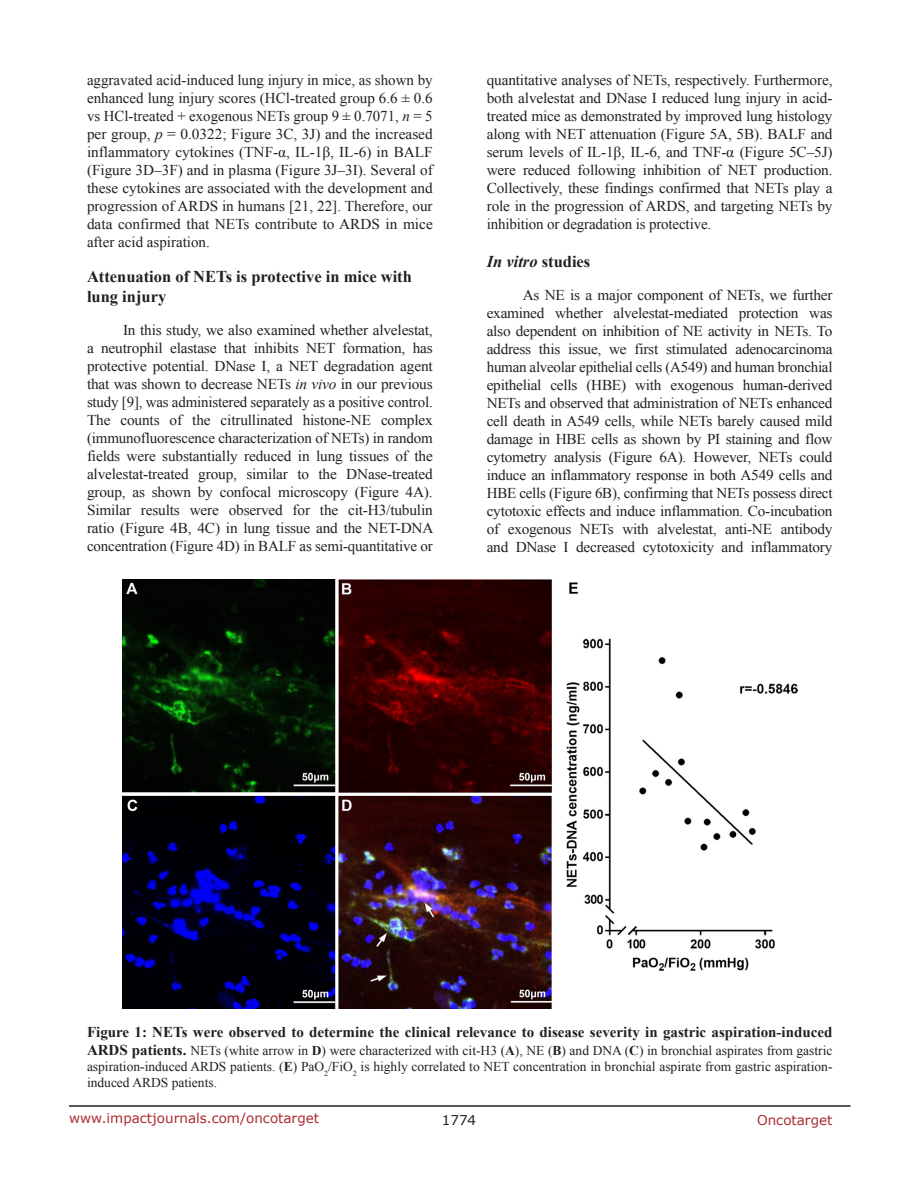
<style>
.page{position:relative;width:918px;height:1188px;background:#fff}
.page>*{position:absolute;margin:0;border:0;box-sizing:border-box;transform-origin:0 0}
.SubHeading_middle{font:700 16.5px/19.8px "Times New Roman";color:#231f20}
.SubHeading_middle-2{font:italic 700 16.5px "Times New Roman";color:#231f20}
.BodyText{font:15px/18px "Times New Roman";letter-spacing:-.01em;color:#231f20;text-align:justify}
.FigureText{font:700 15px "Times New Roman";color:#231f20}
.FigureText-2{font:13.5px/16.2px "Times New Roman";color:#231f20;text-align:justify}
.t1{font:13.5px "Verdana";color:#ac2b31}
.t2{font:13.5px "Verdana";color:#231f20}
.s1{font-style:italic}
.s2{font-style:normal}
.s3{font-weight:700;font-size:15px}
.s4{font-weight:700}
</style>
<div class="page">
<hr style="left:69px;top:1105px;width:781px;height:2px;background:#231f20">
<img style="left:122px;top:579px;width:675px;height:429px">
<p class="BodyText" style="left:87px;top:71px;width:347px">aggravated acid-induced lung injury in mice, as shown by enhanced lung injury scores (HCl-treated group 6.6 ± 0.6 vs HCl-treated + exogenous NETs group 9 ± 0.7071, <span class="s1">n</span> = 5 per group, <span class="s1">p</span> = 0.0322; Figure 3C, 3J) and the increased inflammatory cytokines (TNF-α, IL-1β, IL-6) in BALF (Figure 3D–3F) and in plasma (Figure 3J–3I). Several of these cytokines are associated with the development and progression of ARDS in humans [21, 22]. Therefore, our data confirmed that NETs contribute to ARDS in mice after acid aspiration.</p>
<p class="SubHeading_middle" style="left:87px;top:266px;width:326px">Attenuation of NETs is protective in mice with lung injury</p>
<p class="BodyText" style="left:87px;top:321px;width:348px;text-indent:36px">In this study, we also examined whether alvelestat, a neutrophil elastase that inhibits NET formation, has protective potential. DNase I, a NET degradation agent that was shown to decrease NETs <span class="s1">in vivo</span> in our previous study [9], was administered separately as a positive control.<br>The counts of the citrullinated histone-NE complex (immunofluorescence characterization of NETs) in random fields were substantially reduced in lung tissues of the alvelestat-treated group, similar to the DNase-treated group, as shown by confocal microscopy (Figure 4A).<br>Similar results were observed for the cit-H3/tubulin ratio (Figure 4B, 4C) in lung tissue and the NET-DNA concentration (Figure 4D) in BALF as semi-quantitative or</p>
<p class="BodyText" style="left:487px;top:71px;width:347px">quantitative analyses of NETs, respectively. Furthermore, both alvelestat and DNase I reduced lung injury in acid&shy;treated mice as demonstrated by improved lung histology along with NET attenuation (Figure 5A, 5B). BALF and serum levels of IL-1β, IL-6, and TNF-α (Figure 5C–5J) were reduced following inhibition of NET production.<br>Collectively, these findings confirmed that NETs play a role in the progression of ARDS, and targeting NETs by inhibition or degradation is protective.</p>
<p class="SubHeading_middle-2" style="left:487px;top:250px;width:105px">In vitro <span class="s2">studies</span></p>
<p class="BodyText" style="left:487px;top:286px;width:347px;text-indent:36px">As NE is a major component of NETs, we further examined whether alvelestat-mediated protection was also dependent on inhibition of NE activity in NETs. To address this issue, we first stimulated adenocarcinoma human alveolar epithelial cells (A549) and human bronchial epithelial cells (HBE) with exogenous human-derived NETs and observed that administration of NETs enhanced cell death in A549 cells, while NETs barely caused mild damage in HBE cells as shown by PI staining and flow cytometry analysis (Figure 6A). However, NETs could induce an inflammatory response in both A549 cells and HBE cells (Figure 6B), confirming that NETs possess direct cytotoxic effects and induce inflammation. Co-incubation of exogenous NETs with alvelestat, anti-NE antibody and DNase I decreased cytotoxicity and inflammatory</p>
<p class="FigureText" style="left:87px;top:1021px;width:747px">Figure 1: NETs were observed to determine the clinical relevance to disease severity in gastric aspiration-induced</p>
<p class="FigureText-2" style="left:87px;top:1042px;width:747px"><span class="s3">ARDS patients.</span> NETs (white arrow in <span class="s4">D</span>) were characterized with cit-H3 (<span class="s4">A</span>), NE (<span class="s4">B</span>) and DNA (<span class="s4">C</span>) in bronchial aspirates from gastric aspiration-induced ARDS patients. (<span class="s4">E</span>) PaO<sub>2</sub>/FiO<sub>2</sub> is highly correlated to NET concentration in bronchial aspirate from gastric aspiration&shy;induced ARDS patients.</p>
<p class="t1" style="left:69px;top:1109px;width:252px">www.impactjournals.com/oncotarget</p>
<p class="t2" style="left:442px;top:1111px;width:36px">1774</p>
<p class="t1" style="left:757px;top:1111px;width:77px">Oncotarget</p>
</div>
